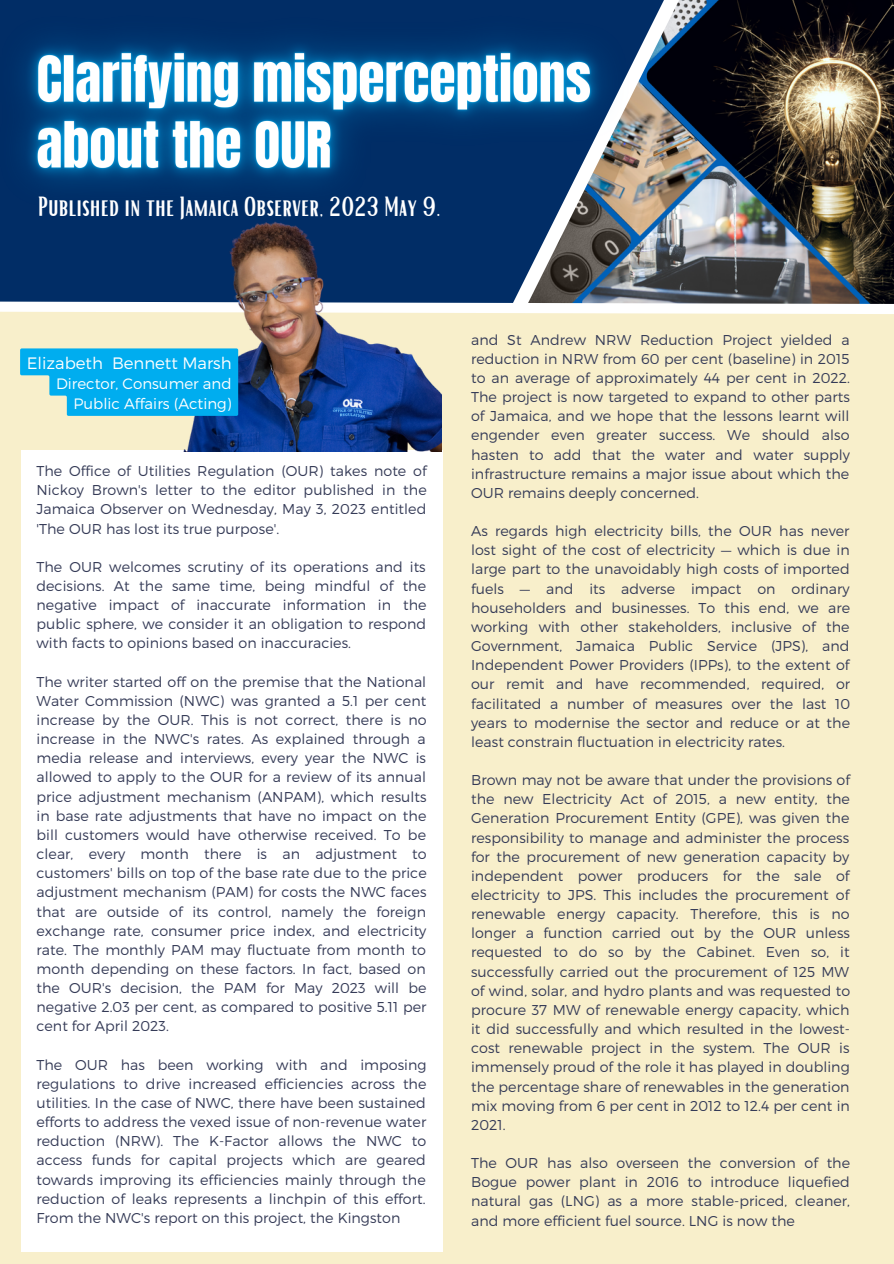
<style>
.page{position:relative;width:894px;height:1264px;background:#fff}
.page>*{position:absolute;margin:0;border:0;box-sizing:border-box;transform-origin:0 0}
.t1{font:27px "Bright";color:#fff}
.t2{font:300 16.5px "Montserrat";color:#fff}
.t3{font:300 15px/20.2px "Montserrat";color:#fff;text-align:right}
.t4{font:300 14.25px/19.2px "Montserrat";letter-spacing:.005em;color:#353b57;text-align:justify}
</style>
<div class="page">
<div style="left:0;top:0;width:893px;height:1263px;background:#f8efcb"></div>
<img style="left:708px;top:0;width:185px;height:296px">
<div style="left:21px;top:450px;width:421px;height:801px;background:#fff"></div>
<div style="left:0;top:258px;width:500px;height:38px;background:#012d66"></div>
<img style="left:500px;top:0;width:208px;height:296px">
<svg style="left:0;top:296px;width:893px;height:18px;background:#b2b8c0"></svg>
<img style="left:172px;top:258px;width:269px;height:193px">
<img style="left:0;top:0;width:663px;height:258px">
<svg style="left:20px;top:348px;width:218px;height:68px;background:#1bb4ea"></svg>
<p class="t1" style="left:38px;top:189px;width:404px">Published in the Jamaica Observer, 2023 May 9.</p>
<p class="t2" style="left:27px;top:352px;width:206px">Elizabeth Bennett Marsh</p>
<p class="t3" style="left:56px;top:373px;width:177px">Director, Consumer and<br>Public Affairs (Acting)</p>
<p class="t4" style="left:36px;top:460px;width:391px">The Office of Utilities Regulation (OUR) takes note of Nickoy Brown's letter to the editor published in the Jamaica Observer on Wednesday, May 3, 2023 entitled 'The OUR has lost its true purpose'.</p>
<p class="t4" style="left:36px;top:556px;width:391px">The OUR welcomes scrutiny of its operations and its decisions. At the same time, being mindful of the negative impact of inaccurate information in the public sphere, we consider it an obligation to respond with facts to opinions based on inaccuracies.</p>
<p class="t4" style="left:36px;top:671px;width:391px">The writer started off on the premise that the National Water Commission (NWC) was granted a 5.1 per cent increase by the OUR. This is not correct, there is no increase in the NWC's rates. As explained through a media release and interviews, every year the NWC is allowed to apply to the OUR for a review of its annual price adjustment mechanism (ANPAM), which results in base rate adjustments that have no impact on the bill customers would have otherwise received. To be clear, every month there is an adjustment to customers' bills on top of the base rate due to the price adjustment mechanism (PAM) for costs the NWC faces that are outside of its control, namely the foreign exchange rate, consumer price index, and electricity rate. The monthly PAM may fluctuate from month to month depending on these factors. In fact, based on the OUR's decision, the PAM for May 2023 will be negative 2.03 per cent, as compared to positive 5.11 per cent for April 2023.</p>
<p class="t4" style="left:36px;top:1054px;width:391px">The OUR has been working with and imposing regulations to drive increased efficiencies across the utilities. In the case of NWC, there have been sustained efforts to address the vexed issue of non-revenue water reduction (NRW). The K-Factor allows the NWC to access funds for capital projects which are geared towards improving its efficiencies mainly through the reduction of leaks represents a linchpin of this effort.<br>From the NWC's report on this project, the Kingston</p>
<p class="t4" style="left:471px;top:329px;width:380px">and St Andrew NRW Reduction Project yielded a reduction in NRW from 60 per cent (baseline) in 2015 to an average of approximately 44 per cent in 2022.<br>The project is now targeted to expand to other parts of Jamaica, and we hope that the lessons learnt will engender even greater success. We should also hasten to add that the water and water supply infrastructure remains a major issue about which the OUR remains deeply concerned.</p>
<p class="t4" style="left:471px;top:521px;width:380px">As regards high electricity bills, the OUR has never lost sight of the cost of electricity — which is due in large part to the unavoidably high costs of imported fuels — and its adverse impact on ordinary householders and businesses. To this end, we are working with other stakeholders, inclusive of the Government, Jamaica Public Service (JPS), and Independent Power Providers (IPPs), to the extent of our remit and have recommended, required, or facilitated a number of measures over the last 10 years to modernise the sector and reduce or at the least constrain fluctuation in electricity rates.</p>
<p class="t4" style="left:471px;top:769px;width:380px">Brown may not be aware that under the provisions of the new Electricity Act of 2015, a new entity, the Generation Procurement Entity (GPE), was given the responsibility to manage and administer the process for the procurement of new generation capacity by independent power producers for the sale of electricity to JPS. This includes the procurement of renewable energy capacity. Therefore, this is no longer a function carried out by the OUR unless requested to do so by the Cabinet. Even so, it successfully carried out the procurement of 125 MW of wind, solar, and hydro plants and was requested to procure 37 MW of renewable energy capacity, which it did successfully and which resulted in the lowest&shy;cost renewable project in the system. The OUR is immensely proud of the role it has played in doubling the percentage share of renewables in the generation mix moving from 6 per cent in 2012 to 12.4 per cent in 2021.</p>
<p class="t4" style="left:471px;top:1152px;width:380px">The OUR has also overseen the conversion of the Bogue power plant in 2016 to introduce liquefied natural gas (LNG) as a more stable-priced, cleaner, and more efficient fuel source. LNG is now the</p>
</div>
